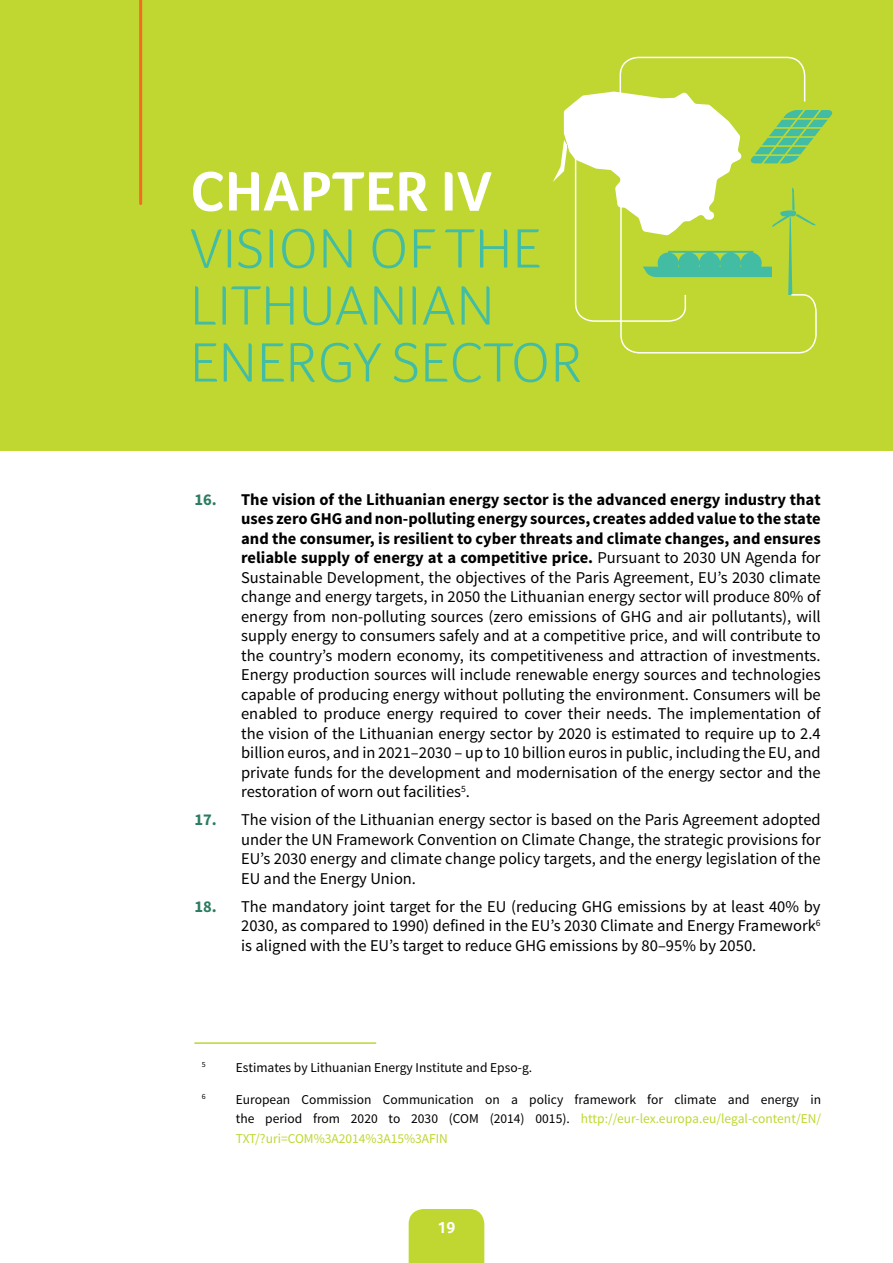
<style>
.page{position:relative;width:893px;height:1263px;background:#fff}
.page>*{position:absolute;margin:0;border:0;box-sizing:border-box;transform-origin:0 0}
.t1{font:300 57px/57px "Foco";letter-spacing:.01em;color:#42bda3}
.t2{font:700 57px "Foco";letter-spacing:.01em;color:#fff}
.t3{font:16.5px/19.5px "Source Sans Pro";color:#000;text-align:justify}
.t4{font:700 16.5px "Foco";color:#fff}
.t5{font:13.5px/19.5px "Source Sans Pro";color:#000;text-align:justify}
.t6{font:7.8px "Source Sans Pro";color:#000}
.s1{font-weight:700;color:#2b7d61}
.s2{font-weight:700}
.s3{color:#bfd730}
</style>
<div class="page">
<div style="left:409px;top:1209px;width:75px;height:54px;background:#bfd730"></div>
<div style="left:0;top:0;width:893px;height:451px;background:#bfd730"></div>
<hr style="left:139px;top:0;width:3px;height:204px;background:#f36c21">
<svg style="left:553px;top:56px;width:280px;height:298px"></svg>
<hr style="left:194px;top:1042px;width:182px;height:2px;background:#bcd631">
<h1 class="t2" style="left:190px;top:158px;width:303px">CHAPTER IV</h1>
<h1 class="t1" style="left:190px;top:219px;width:393px">VISION OF THE<br>LITHUANIAN<br>ENERGY SECTOR</h1>
<p class="t3" style="left:241px;top:490px;width:581px;text-indent:-47px"><span class="s1">16.</span> <span class="s2">The vision of the Lithuanian energy sector is the advanced energy industry that uses zero GHG and non-polluting energy sources, creates added value to the state and the consumer, is resilient to cyber threats and climate changes, and ensures reliable supply of energy at a competitive price.</span> Pursuant to 2030 UN Agenda for Sustainable Development, the objectives of the Paris Agreement, EU’s 2030 climate change and energy targets, in 2050 the Lithuanian energy sector will produce 80% of energy from non-polluting sources (zero emissions of GHG and air pollutants), will supply energy to consumers safely and at a competitive price, and will contribute to the country’s modern economy, its competitiveness and attraction of investments.<br>Energy production sources will include renewable energy sources and technologies capable of producing energy without polluting the environment. Consumers will be enabled to produce energy required to cover their needs. The implementation of the vision of the Lithuanian energy sector by 2020 is estimated to require up to 2.4 billion euros, and in 2021–2030 – up to 10 billion euros in public, including the EU, and private funds for the development and modernisation of the energy sector and the restoration of worn out facilities<sup>5</sup>.</p>
<p class="t3" style="left:241px;top:810px;width:581px;text-indent:-47px"><span class="s1">17.</span> The vision of the Lithuanian energy sector is based on the Paris Agreement adopted under the UN Framework Convention on Climate Change, the strategic provisions for EU’s 2030 energy and climate change policy targets, and the energy legislation of the EU and the Energy Union.</p>
<p class="t3" style="left:241px;top:897px;width:581px;text-indent:-47px"><span class="s1">18.</span> The mandatory joint target for the EU (reducing GHG emissions by at least 40% by 2030, as compared to 1990) defined in the EU’s 2030 Climate and Energy Framework<sup>6 </sup>is aligned with the EU’s target to reduce GHG emissions by 80–95% by 2050.</p>
<p class="t6" style="left:202px;top:1060px;width:5px">5</p>
<p class="t5" style="left:236px;top:1057px;width:298px">Estimates by Lithuanian Energy Institute and Epso-g.</p>
<p class="t6" style="left:202px;top:1092px;width:5px">6</p>
<p class="t5" style="left:236px;top:1090px;width:587px">European Commission Communication on a policy framework for climate and energy in the period from 2020 to 2030 (COM (2014) 0015). <span class="s3">http://eur-lex.europa.eu/legal-content/EN/ TXT/?uri=COM%3A2014%3A15%3AFIN</span></p>
<p class="t4" style="left:437px;top:1218px;width:20px">19</p>
</div>
